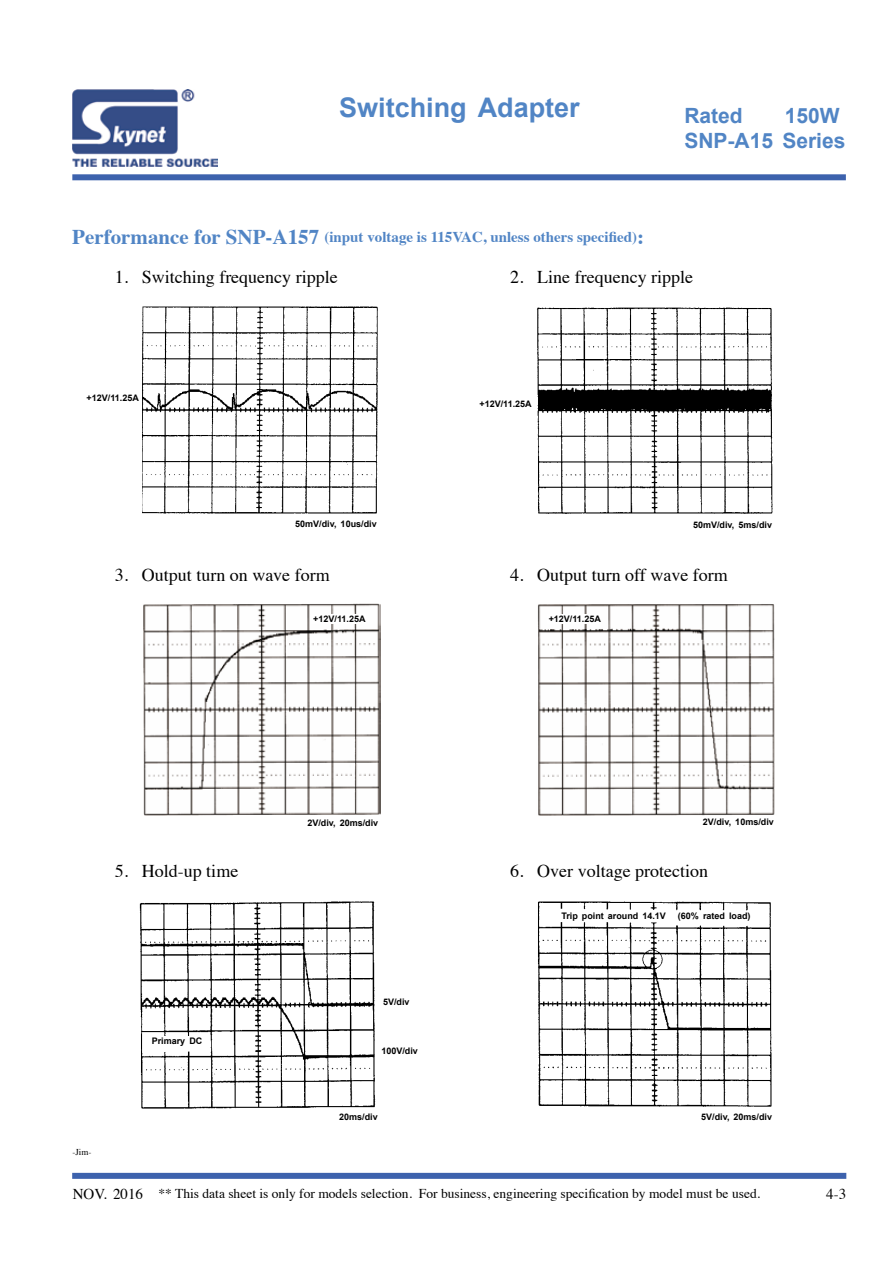
<style>
.page{position:relative;width:893px;height:1263px;background:#fff}
.page>*{position:absolute;margin:0;border:0;box-sizing:border-box;transform-origin:0 0}
.t1{font:700 27px "Arial";color:#5185c5}
.t2{font:700 21px/25.2px "Arial";color:#5185c5;text-align:right}
.t3{font:18px "Times";color:#000}
.t4{font:700 15px "Times";color:#5185c5}
.t5{font:15px "Times";color:#000}
.t6{font:13.5px "Times";color:#000}
.t7{font:700 9px "Arial";color:#000}
.t8{font:9px "Times";color:#000}
.s1{font-size:21px}
</style>
<div class="page">
<div style="left:72px;top:1173px;width:774px;height:6px;background:#3d62ad"></div>
<div style="left:72px;top:174px;width:774px;height:6px;background:#3d62ad"></div>
<img style="left:72px;top:89px;width:146px;height:78px">
<img style="left:142px;top:306px;width:236px;height:208px">
<img style="left:537px;top:307px;width:236px;height:207px">
<img style="left:143px;top:604px;width:237px;height:211px">
<div style="left:311px;top:614px;width:54px;height:10px;background:#fff"></div>
<img style="left:538px;top:604px;width:237px;height:211px">
<div style="left:547px;top:614px;width:54px;height:10px;background:#fff"></div>
<img style="left:139px;top:901px;width:237px;height:208px">
<div style="left:152px;top:1036px;width:52px;height:10px;background:#fff"></div>
<img style="left:538px;top:901px;width:234px;height:206px">
<div style="left:561px;top:912px;width:195px;height:9px;background:#fff"></div>
<h1 class="t1" style="left:339px;top:89px;width:242px">Switching Adapter</h1>
<h3 class="t4" style="left:72px;top:222px;width:573px"><span class="s1">Performance for SNP-A157</span> (input voltage is 115VAC, unless others specified)<span class="s1">:</span></h3>
<h2 class="t2" style="left:684px;top:104px;width:163px">150W<br>SNP-A15 Series</h2>
<h2 class="t2" style="left:684px;top:104px;width:60px">Rated</h2>
<h3 class="t3" style="left:115px;top:260px;width:224px">1. Switching frequency ripple</h3>
<h3 class="t3" style="left:510px;top:260px;width:184px">2. Line frequency ripple</h3>
<p class="t7" style="left:87px;top:392px;width:54px">+12V/11.25A</p>
<p class="t7" style="left:479px;top:397px;width:54px">+12V/11.25A</p>
<p class="t7" style="left:295px;top:518px;width:83px">50mV/div, 10us/div</p>
<p class="t7" style="left:693px;top:519px;width:80px">50mV/div, 5ms/div</p>
<h3 class="t3" style="left:115px;top:558px;width:216px">3. Output turn on wave form</h3>
<h3 class="t3" style="left:510px;top:558px;width:219px">4. Output turn off wave form</h3>
<p class="t7" style="left:313px;top:613px;width:54px">+12V/11.25A</p>
<p class="t7" style="left:549px;top:613px;width:54px">+12V/11.25A</p>
<h3 class="t3" style="left:115px;top:854px;width:125px">5. Hold-up time</h3>
<p class="t8" style="left:72px;top:1143px;width:20px">-Jim-</p>
<p class="t7" style="left:152px;top:1034px;width:52px">Primary DC</p>
<p class="t7" style="left:307px;top:816px;width:72px">2V/div, 20ms/div</p>
<p class="t7" style="left:703px;top:816px;width:72px">2V/div, 10ms/div</p>
<h3 class="t3" style="left:510px;top:854px;width:199px">6. Over voltage protection</h3>
<p class="t7" style="left:383px;top:996px;width:28px">5V/div</p>
<p class="t7" style="left:381px;top:1044px;width:38px">100V/div</p>
<p class="t7" style="left:339px;top:1110px;width:40px">20ms/div</p>
<p class="t7" style="left:561px;top:910px;width:106px">Trip point around 14.1V</p>
<p class="t7" style="left:678px;top:910px;width:74px">(60% rated load)</p>
<p class="t7" style="left:701px;top:1110px;width:72px">5V/div, 20ms/div</p>
<h3 class="t6" style="left:158px;top:1180px;width:603px">** This data sheet is only for models selection. For business, engineering specification by model must be used.</h3>
<h3 class="t5" style="left:73px;top:1180px;width:72px">NOV. 2016</h3>
<h3 class="t5" style="left:826px;top:1180px;width:21px">4-3</h3>
</div>
